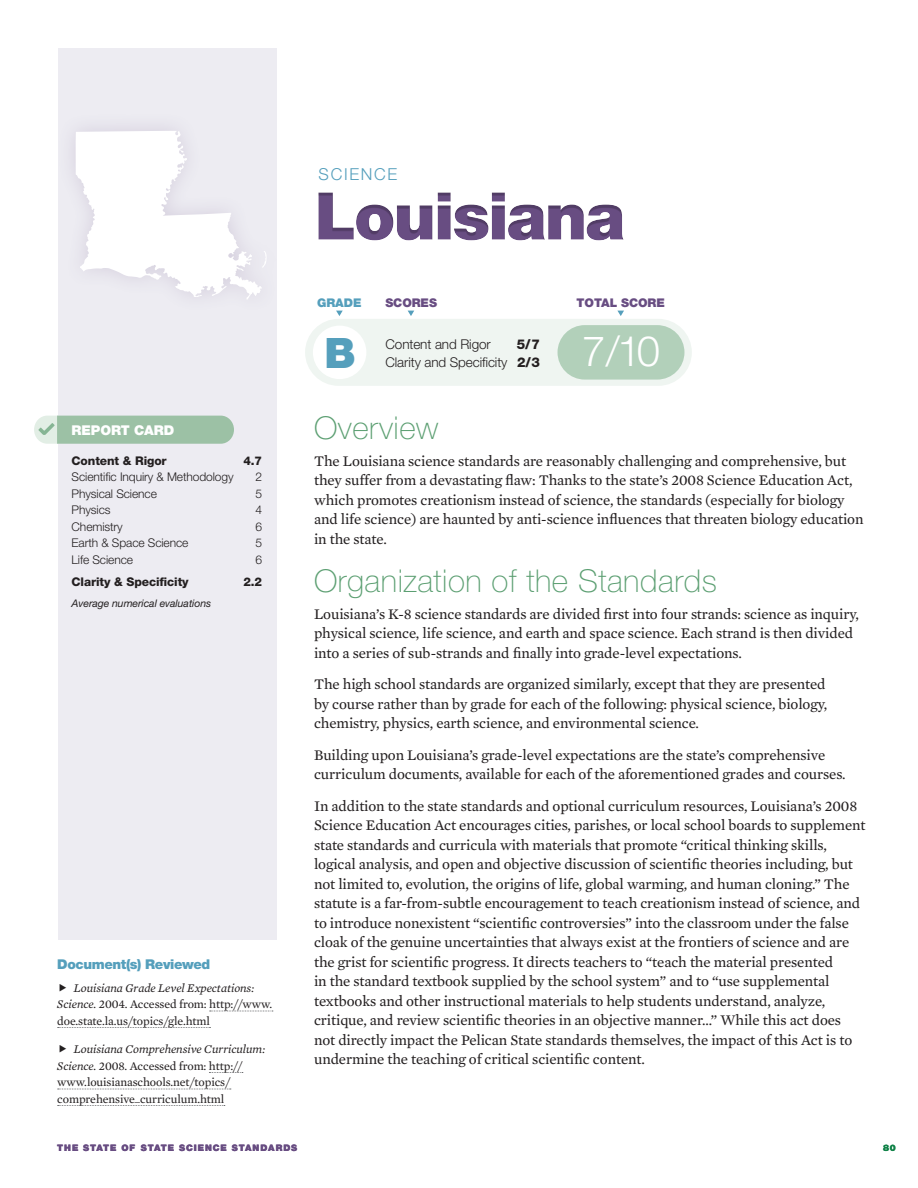
<style>
.page{position:relative;width:918px;height:1188px;background:#fff}
.page>*{position:absolute;margin:0;border:0;box-sizing:border-box;transform-origin:0 0}
.t1{font:900 66px "Helvetica Neue LT Std";letter-spacing:-.035em;color:#684d82}
.t2{font:300 42px "Helvetica Neue LT Std";color:#fff}
.t3{font:900 42px "Helvetica Neue LT Std";color:#559fbc}
.t4{font:100 31.5px "Helvetica Neue LT Std";letter-spacing:.015em;color:#5c9f72}
.t5{font:300 16.5px "Helvetica Neue LT Std";letter-spacing:.105em;color:#559fbc}
.t6{font:15px/19.5px "Mercury Text G2 Roman";letter-spacing:-.01em;color:#231f20}
.t7{font:300 13.5px "Helvetica Neue LT Std";letter-spacing:-.005em;color:#231f20}
.t8{font:900 13.5px "Helvetica Neue LT Std";letter-spacing:-.03em;color:#559fbc}
.t9{font:900 13.5px "Helvetica Neue LT Std";letter-spacing:-.005em;color:#fff}
.t10{font:800 13.5px "Helvetica Neue LT Std";color:#231f20}
.t11{font:12px/16.5px "Mercury Text G2 Roman";letter-spacing:-.01em;color:#231f20}
.t12{font:300 12px "Helvetica Neue LT Std";letter-spacing:-.01em;color:#231f20}
.t13{font:italic 12px "Mercury Text G2";letter-spacing:-.01em;color:#231f20}
.t14{font:800 12px "Helvetica Neue LT Std";letter-spacing:-.01em;color:#231f20}
.t15{font:900 12px "Helvetica Neue LT Std";letter-spacing:-.005em;color:#684d82}
.t16{font:900 12px "Helvetica Neue LT Std";letter-spacing:-.005em;color:#559fbc}
.t17{font:italic 10.5px "Helvetica Neue LT Std";letter-spacing:-.01em;color:#231f20}
.t18{font:900 9px "Helvetica Neue LT Std";letter-spacing:.105em;color:#684d82}
.t19{font:900 9px "Helvetica Neue LT Std";color:#128349}
.s1{font-weight:800}
.s2{font-family:"Mercury Text G2";font-style:italic}
</style>
<div class="page">
<div style="left:305px;top:319px;width:387px;height:67px;background:#eff5f1;border-radius:33px"></div>
<div style="left:558px;top:325px;width:126px;height:55px;background:#b2d0ba;border-radius:27px"></div>
<div style="left:313px;top:326px;width:53px;height:53px;background:#fff;border-radius:50%"></div>
<svg style="left:336px;top:311px;width:7px;height:5px"></svg>
<svg style="left:408px;top:311px;width:6px;height:5px"></svg>
<svg style="left:617px;top:311px;width:7px;height:5px"></svg>
<div style="left:58px;top:48px;width:219px;height:1066px;background:#edecf2"></div>
<div style="left:57px;top:940px;width:222px;height:175px;background:#fff"></div>
<svg style="left:210px;top:1011px;width:63px;height:1px"></svg>
<svg style="left:58px;top:1027px;width:153px;height:1px"></svg>
<svg style="left:209px;top:1072px;width:34px;height:1px"></svg>
<svg style="left:58px;top:1089px;width:173px;height:1px"></svg>
<svg style="left:58px;top:1105px;width:167px;height:1px"></svg>
<svg style="left:34px;top:416px;width:200px;height:28px;background:#a5c6ad"></svg>
<div style="left:56px;top:111px;width:229px;height:205px;background:#684d82;opacity:.19"></div>
<svg style="left:76px;top:131px;width:191px;height:169px"></svg>
<p class="t5" style="left:319px;top:164px;width:80px">SCIENCE</p>
<h1 class="t1" style="left:315px;top:177px;width:312px">Louisiana</h1>
<p class="t16" style="left:317px;top:296px;width:46px">GRADE</p>
<p class="t15" style="left:385px;top:296px;width:53px">SCORES</p>
<p class="t15" style="left:577px;top:296px;width:90px">TOTAL SCORE</p>
<p class="t7" style="left:386px;top:336px;width:107px">Content and Rigor</p>
<p class="t10" style="left:517px;top:336px;width:25px">5/7</p>
<h2 class="t2" style="left:582px;top:326px;width:79px">7/10</h2>
<h2 class="t3" style="left:325px;top:328px;width:33px">B</h2>
<p class="t7" style="left:386px;top:354px;width:156px">Clarity and Specificity <span class="s1">2/3</span></p>
<p class="t9" style="left:72px;top:422px;width:104px">REPORT CARD</p>
<h3 class="t4" style="left:314px;top:410px;width:126px">Overview</h3>
<p class="t6" style="left:314px;top:451px;width:551px">The Louisiana science standards are reasonably challenging and comprehensive, but they suffer from a devastating flaw: Thanks to the state’s 2008 Science Education Act, which promotes creationism instead of science, the standards (especially for biology and life science) are haunted by anti-science influences that threaten biology education in the state.</p>
<h3 class="t4" style="left:314px;top:563px;width:404px">Organization of the Standards</h3>
<p class="t6" style="left:314px;top:604px;width:546px">Louisiana’s K-8 science standards are divided first into four strands: science as inquiry, physical science, life science, and earth and space science. Each strand is then divided into a series of sub-strands and finally into grade-level expectations.</p>
<p class="t6" style="left:314px;top:675px;width:515px;text-align:justify">The high school standards are organized similarly, except that they are presented by course rather than by grade for each of the following: physical science, biology, chemistry, physics, earth science, and environmental science.</p>
<p class="t6" style="left:314px;top:745px;width:533px">Building upon Louisiana’s grade-level expectations are the state’s comprehensive curriculum documents, available for each of the aforementioned grades and courses.</p>
<p class="t6" style="left:314px;top:796px;width:553px">In addition to the state standards and optional curriculum resources, Louisiana’s 2008<br>Science Education Act encourages cities, parishes, or local school boards to supplement state standards and curricula with materials that promote “critical thinking skills, logical analysis, and open and objective discussion of scientific theories including, but not limited to, evolution, the origins of life, global warming, and human cloning.” The statute is a far-from-subtle encouragement to teach creationism instead of science, and to introduce nonexistent “scientific controversies” into the classroom under the false cloak of the genuine uncertainties that always exist at the frontiers of science and are the grist for scientific progress. It directs teachers to “teach the material presented<br>in the standard textbook supplied by the school system” and to “use supplemental textbooks and other instructional materials to help students understand, analyze, critique, and review scientific theories in an objective manner…” While this act does not directly impact the Pelican State standards themselves, the impact of this Act is to undermine the teaching of critical scientific content.</p>
<p class="t14" style="left:72px;top:453px;width:97px">Content &amp; Rigor</p>
<p class="t14" style="left:243px;top:453px;width:20px">4.7</p>
<p class="t12" style="left:72px;top:470px;width:164px">Scientific Inquiry &amp; Methodology</p>
<p class="t12" style="left:255px;top:470px;width:8px">2</p>
<p class="t12" style="left:72px;top:486px;width:87px">Physical Science</p>
<p class="t12" style="left:255px;top:486px;width:8px">5</p>
<p class="t12" style="left:72px;top:503px;width:40px">Physics</p>
<p class="t12" style="left:255px;top:503px;width:8px">4</p>
<p class="t12" style="left:72px;top:519px;width:53px">Chemistry</p>
<p class="t12" style="left:255px;top:519px;width:8px">6</p>
<p class="t12" style="left:72px;top:536px;width:118px">Earth &amp; Space Science</p>
<p class="t12" style="left:255px;top:536px;width:8px">5</p>
<p class="t12" style="left:72px;top:552px;width:63px">Life Science</p>
<p class="t12" style="left:255px;top:552px;width:8px">6</p>
<p class="t14" style="left:72px;top:575px;width:119px">Clarity &amp; Specificity</p>
<p class="t14" style="left:243px;top:575px;width:20px">2.2</p>
<p class="t17" style="left:72px;top:597px;width:141px">Average numerical evaluations</p>
<p class="t8" style="left:57px;top:956px;width:155px">Document(s) Reviewed</p>
<p class="t13" style="left:74px;top:980px;width:182px">Louisiana Grade Level Expectations:</p>
<p class="t11" style="left:57px;top:996px;width:217px"><span class="s2">Science.</span> 2004. Accessed from: http://www. doe.state.la.us/topics/gle.html</p>
<p class="t13" style="left:74px;top:1042px;width:193px">Louisiana Comprehensive Curriculum:</p>
<p class="t11" style="left:57px;top:1057px;width:187px"><span class="s2">Science.</span> 2008. Accessed from: http:// www.louisianaschools.net/topics/ comprehensive_curriculum.html</p>
<p class="t18" style="left:57px;top:1143px;width:242px">THE STATE OF STATE SCIENCE STANDARDS</p>
<p class="t19" style="left:883px;top:1143px;width:14px">80</p>
</div>
